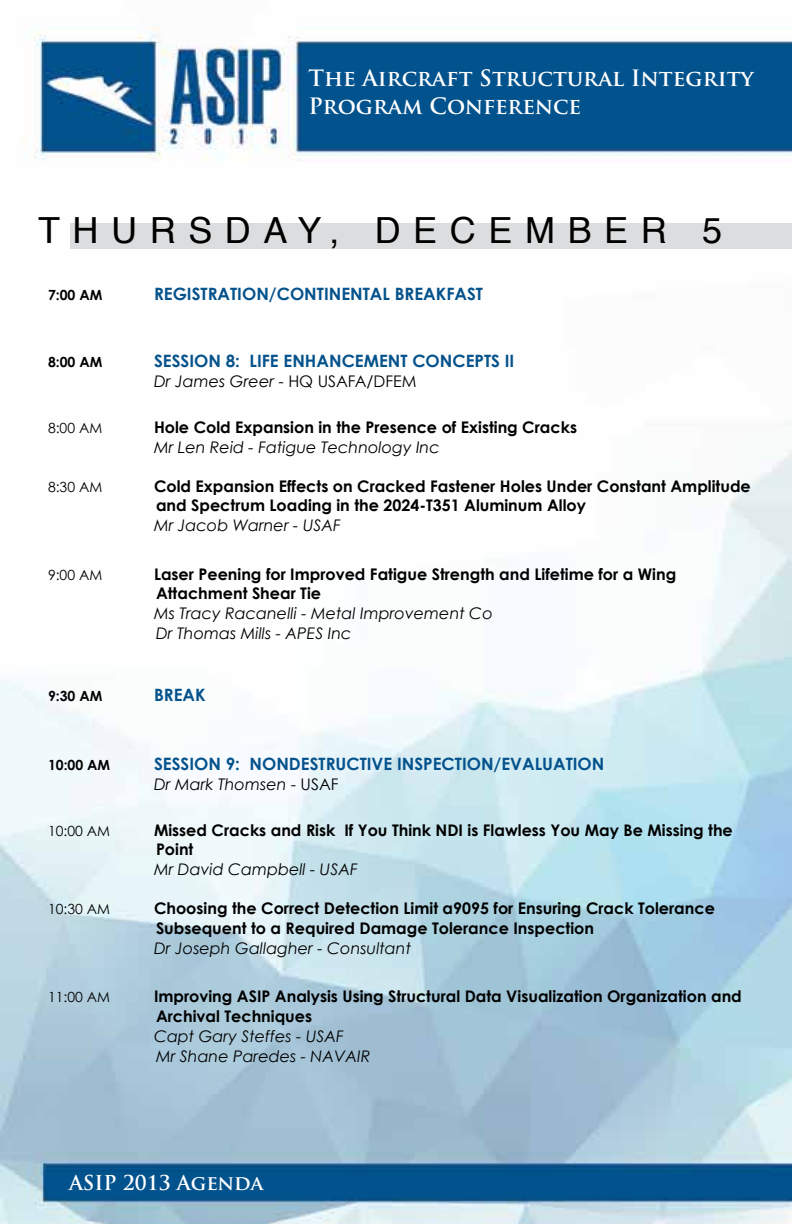
<style>
.page{position:relative;width:792px;height:1224px;background:#fff}
.page>*{position:absolute;margin:0;border:0;box-sizing:border-box;transform-origin:0 0}
.t1{font:36px "Helvetica";letter-spacing:.35em;color:#000}
.t2{font:700 22px/28px "Trajan Pro";color:#fff}
.t3{font:700 20px "Trajan Pro";color:#fff}
.t4{font:700 17px "Century Gothic";color:#04528c}
.t5{font:700 16px/19.2px "Century Gothic";color:#000}
.t6{font:italic 16px/20px "Century Gothic";color:#000}
.t7{font:16px "Century Gothic";color:#000}
.t8{font:14px "Century Gothic";color:#000}
.t9{font:700 14px "Century Gothic";color:#000}
.s1{font-style:italic}
.s2{font-style:normal}
</style>
<div class="page">
<img style="left:0;top:27px;width:792px;height:1197px">
<div style="left:70px;top:223px;width:722px;height:26px;background:#dcddde"></div>
<h2 class="t2" style="left:308px;top:65px;width:447px">The Aircraft Structural Integrity<br>Program Conference</h2>
<h1 class="t1" style="left:38px;top:202px;width:686px">THURSDAY, DECEMBER 5</h1>
<p class="t9" style="left:48px;top:286px;width:56px">7:00 AM</p>
<p class="t4" style="left:154px;top:283px;width:331px">REGISTRATION/CONTINENTAL BREAKFAST</p>
<p class="t9" style="left:48px;top:353px;width:56px">8:00 AM</p>
<p class="t4" style="left:154px;top:350px;width:362px">SESSION 8: LIFE ENHANCEMENT CONCEPTS II</p>
<p class="t7" style="left:154px;top:372px;width:264px"><span class="s1">Dr James Greer</span> - HQ USAFA/DFEM</p>
<p class="t8" style="left:48px;top:419px;width:56px">8:00 AM</p>
<p class="t5" style="left:154px;top:417px;width:425px">Hole Cold Expansion in the Presence of Existing Cracks</p>
<p class="t6" style="left:154px;top:437px;width:287px">Mr Len Reid - Fatigue Technology Inc</p>
<p class="t8" style="left:48px;top:478px;width:56px">8:30 AM</p>
<p class="t5" style="left:154px;top:476px;width:598px">Cold Expansion Effects on Cracked Fastener Holes Under Constant Amplitude and Spectrum Loading in the 2024-T351 Aluminum Alloy</p>
<p class="t6" style="left:154px;top:515px;width:189px">Mr Jacob Warner - USAF</p>
<p class="t8" style="left:48px;top:566px;width:56px">9:00 AM</p>
<p class="t5" style="left:154px;top:564px;width:524px">Laser Peening for Improved Fatigue Strength and Lifetime for a Wing<br>Attachment Shear Tie</p>
<p class="t6" style="left:154px;top:603px;width:340px">Ms Tracy Racanelli - Metal Improvement Co<br>Dr Thomas Mills - APES Inc</p>
<p class="t9" style="left:48px;top:687px;width:56px">9:30 AM</p>
<p class="t4" style="left:154px;top:684px;width:53px">BREAK</p>
<p class="t9" style="left:48px;top:757px;width:64px">10:00 AM</p>
<p class="t4" style="left:154px;top:754px;width:452px">SESSION 9: NONDESTRUCTIVE INSPECTION/EVALUATION</p>
<p class="t6" style="left:154px;top:774px;width:186px">Dr Mark Thomsen <span class="s2">- USAF</span></p>
<p class="t8" style="left:48px;top:822px;width:64px">10:00 AM</p>
<p class="t5" style="left:154px;top:820px;width:580px">Missed Cracks and Risk If You Think NDI is Flawless You May Be Missing the<br>Point</p>
<p class="t6" style="left:154px;top:859px;width:206px">Mr David Campbell - USAF</p>
<p class="t8" style="left:48px;top:901px;width:64px">10:30 AM</p>
<p class="t5" style="left:154px;top:899px;width:562px">Choosing the Correct Detection Limit a9095 for Ensuring Crack Tolerance<br>Subsequent to a Required Damage Tolerance Inspection</p>
<p class="t6" style="left:154px;top:938px;width:259px">Dr Joseph Gallagher - Consultant</p>
<p class="t8" style="left:48px;top:989px;width:64px">11:00 AM</p>
<p class="t5" style="left:154px;top:987px;width:589px">Improving ASIP Analysis Using Structural Data Visualization Organization and<br>Archival Techniques</p>
<p class="t6" style="left:154px;top:1026px;width:218px">Capt Gary Steffes - USAF<br>Mr Shane Paredes - NAVAIR</p>
<p class="t3" style="left:69px;top:1171px;width:196px">ASIP 2013 Agenda</p>
</div>
